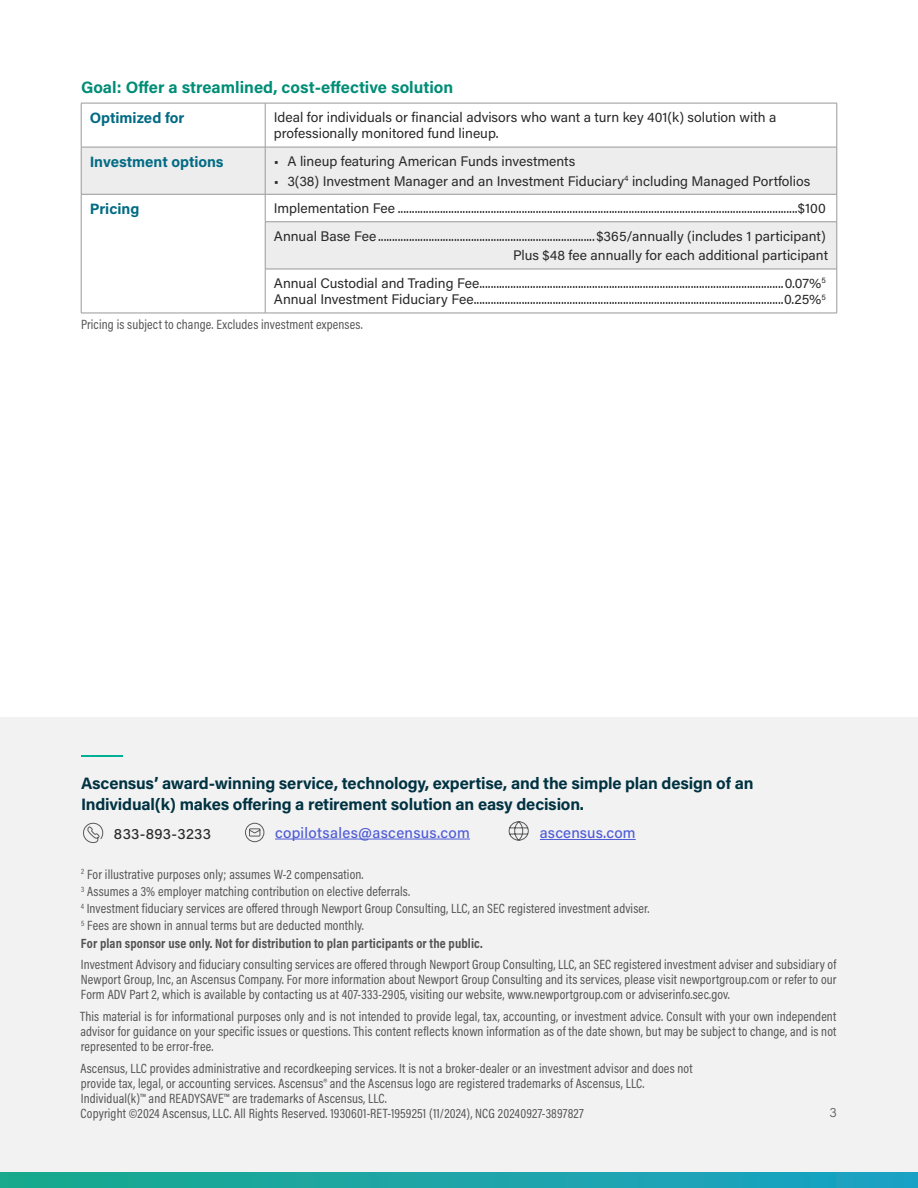
<style>
.page{position:relative;width:918px;height:1188px;background:#fff}
.page>*{position:absolute;margin:0;border:0;box-sizing:border-box;transform-origin:0 0}
.Section_Header_-_sentence_case{font:700 16.5px/21px "Acumin Pro";letter-spacing:-.01em;color:#003241}
.Section_Header_-_sentence_case-2{font:700 16.5px "Acumin Pro";color:#008d77}
.Body_Copy{font:500 15px "Acumin Pro";letter-spacing:.02em;color:#4f5cd6}
.Body_Copy-2{font:700 15px "Acumin Pro";color:#026b84}
.Body_Copy-3{font:500 15px "Acumin Pro";letter-spacing:.015em;color:#292929}
.Table_with_Tab{font:13.8px/16.5px "Acumin Pro";color:#292929}
.t1{font:13.5px/15px "Acumin Pro Cond";letter-spacing:.01em;color:#545454;text-align:justify}
.t2{font:700 13.5px "Acumin Pro Cond";letter-spacing:.01em;color:#545454}
.t3{font:300 13.5px "Acumin Pro";color:#58595b}
</style>
<div class="page">
<div style="left:0;top:1172px;width:918px;height:16px;background:linear-gradient(to right,#1aa98c,#1ca1c5)"></div>
<div style="left:0;top:717px;width:918px;height:454px;background:#f2f2f2"></div>
<svg style="left:82px;top:148px;width:755px;height:121px;fill:#ededed"></svg>
<hr style="left:81px;top:103px;width:184px;height:1px;background:#999">
<hr style="left:81px;top:103px;width:1px;height:44px;background:#999">
<hr style="left:265px;top:103px;width:572px;height:1px;background:#999">
<hr style="left:265px;top:103px;width:1px;height:44px;background:#999">
<hr style="left:837px;top:103px;width:1px;height:44px;background:#999">
<hr style="left:81px;top:147px;width:184px;height:1px;background:#999">
<hr style="left:81px;top:147px;width:1px;height:47px;background:#999">
<hr style="left:265px;top:147px;width:572px;height:1px;background:#999">
<hr style="left:265px;top:147px;width:1px;height:47px;background:#999">
<hr style="left:837px;top:147px;width:1px;height:47px;background:#999">
<hr style="left:81px;top:194px;width:184px;height:1px;background:#999">
<svg style="left:81px;top:194px;width:1px;height:28px"></svg>
<hr style="left:265px;top:194px;width:572px;height:1px;background:#999">
<svg style="left:265px;top:194px;width:1px;height:28px"></svg>
<svg style="left:837px;top:194px;width:1px;height:28px"></svg>
<hr style="left:81px;top:222px;width:1px;height:47px;background:#999">
<hr style="left:265px;top:222px;width:572px;height:1px;background:#999">
<hr style="left:265px;top:222px;width:1px;height:47px;background:#999">
<hr style="left:837px;top:222px;width:1px;height:47px;background:#999">
<hr style="left:81px;top:269px;width:1px;height:44px;background:#999">
<hr style="left:265px;top:269px;width:572px;height:1px;background:#999">
<hr style="left:265px;top:269px;width:1px;height:44px;background:#999">
<hr style="left:837px;top:269px;width:1px;height:44px;background:#999">
<hr style="left:81px;top:313px;width:184px;height:1px;background:#999">
<hr style="left:265px;top:313px;width:572px;height:1px;background:#999">
<svg style="left:245px;top:822px;width:20px;height:21px"></svg>
<hr style="left:81px;top:755px;width:41px;height:2px;background:#00b095">
<svg style="left:508px;top:821px;width:21px;height:20px"></svg>
<hr style="left:540px;top:839px;width:96px;height:1px;background:#4f5cd6">
<hr style="left:275px;top:839px;width:195px;height:1px;background:#4f5cd6">
<svg style="left:83px;top:822px;width:21px;height:21px"></svg>
<h2 class="Section_Header_-_sentence_case-2" style="left:81px;top:76px;width:374px">Goal: Offer a streamlined, cost-effective solution</h2>
<p class="Body_Copy-2" style="left:90px;top:107px;width:96px">Optimized for</p>
<p class="Table_with_Tab" style="left:274px;top:108px;width:504px">Ideal for individuals or financial advisors who want a turn key 401(k) solution with a professionally monitored fund lineup.</p>
<p class="Body_Copy-2" style="left:90px;top:151px;width:135px">Investment options</p>
<p class="Table_with_Tab" style="left:274px;top:152px;width:303px">• A lineup featuring American Funds investments</p>
<p class="Table_with_Tab" style="left:274px;top:172px;width:538px">• 3(38) Investment Manager and an Investment Fiduciary<sup>4</sup> including Managed Portfolios</p>
<p class="Body_Copy-2" style="left:90px;top:198px;width:51px">Pricing</p>
<p class="Table_with_Tab" style="left:274px;top:199px;width:554px">Implementation Fee ..............................................................................................................................................$100</p>
<p class="Table_with_Tab" style="left:274px;top:227px;width:554px">Annual Base Fee.............................................................................$365/annually (includes 1 participant)</p>
<p class="Table_with_Tab" style="left:513px;top:247px;width:317px">Plus $48 fee annually for each additional participant</p>
<p class="Table_with_Tab" style="left:274px;top:274px;width:553px">Annual Custodial and Trading Fee............................................................................................................0.07%<sup>5</sup></p>
<p class="Table_with_Tab" style="left:274px;top:291px;width:553px">Annual Investment Fiduciary Fee..............................................................................................................0.25%<sup>5</sup></p>
<p class="t1" style="left:81px;top:316px;width:283px">Pricing is subject to change. Excludes investment expenses.</p>
<h2 class="Section_Header_-_sentence_case" style="left:81px;top:772px;width:674px">Ascensus’ award-winning service, technology, expertise, and the simple plan design of an<br>Individual(k) makes offering a retirement solution an easy decision.</h2>
<p class="Body_Copy-3" style="left:114px;top:824px;width:99px">833-893-3233</p>
<p class="Body_Copy" style="left:275px;top:822px;width:196px">copilotsales@ascensus.com</p>
<p class="Body_Copy" style="left:540px;top:822px;width:97px">ascensus.com</p>
<p class="t1" style="left:81px;top:867px;width:284px"><sup>2</sup> For illustrative purposes only; assumes W-2 compensation.</p>
<p class="t1" style="left:81px;top:884px;width:331px"><sup>3</sup> Assumes a 3% employer matching contribution on elective deferrals.</p>
<p class="t1" style="left:81px;top:901px;width:570px"><sup>4</sup> Investment fiduciary services are offered through Newport Group Consulting, LLC, an SEC registered investment adviser.</p>
<p class="t1" style="left:81px;top:918px;width:284px"><sup>5</sup> Fees are shown in annual terms but are deducted monthly.</p>
<p class="t2" style="left:81px;top:934px;width:403px">For plan sponsor use only. Not for distribution to plan participants or the public.</p>
<p class="t1" style="left:81px;top:957px;width:757px">Investment Advisory and fiduciary consulting services are offered through Newport Group Consulting, LLC, an SEC registered investment adviser and subsidiary of Newport Group, Inc, an Ascensus Company. For more information about Newport Group Consulting and its services, please visit newportgroup.com or refer to our Form ADV Part 2, which is available by contacting us at 407-333-2905, visiting our website, www.newportgroup.com or adviserinfo.sec.gov.</p>
<p class="t1" style="left:80px;top:1009px;width:758px">This material is for informational purposes only and is not intended to provide legal, tax, accounting, or investment advice. Consult with your own independent advisor for guidance on your specific issues or questions. This content reflects known information as of the date shown, but may be subject to change, and is not represented to be error-free.</p>
<p class="t1" style="left:80px;top:1060px;width:614px">Ascensus, LLC provides administrative and recordkeeping services. It is not a broker-dealer or an investment advisor and does not</p>
<p class="t1" style="left:81px;top:1075px;width:565px">provide tax, legal, or accounting services. Ascensus® and the Ascensus logo are registered trademarks of Ascensus, LLC.</p>
<p class="t1" style="left:81px;top:1090px;width:308px">Individual(k)™ and READYSAVE™ are trademarks of Ascensus, LLC.</p>
<p class="t1" style="left:81px;top:1105px;width:505px">Copyright ©2024 Ascensus, LLC. All Rights Reserved. 1930601-RET-1959251 (11/2024), NCG 20240927-3897827</p>
<p class="t3" style="left:830px;top:1103px;width:9px">3</p>
</div>
